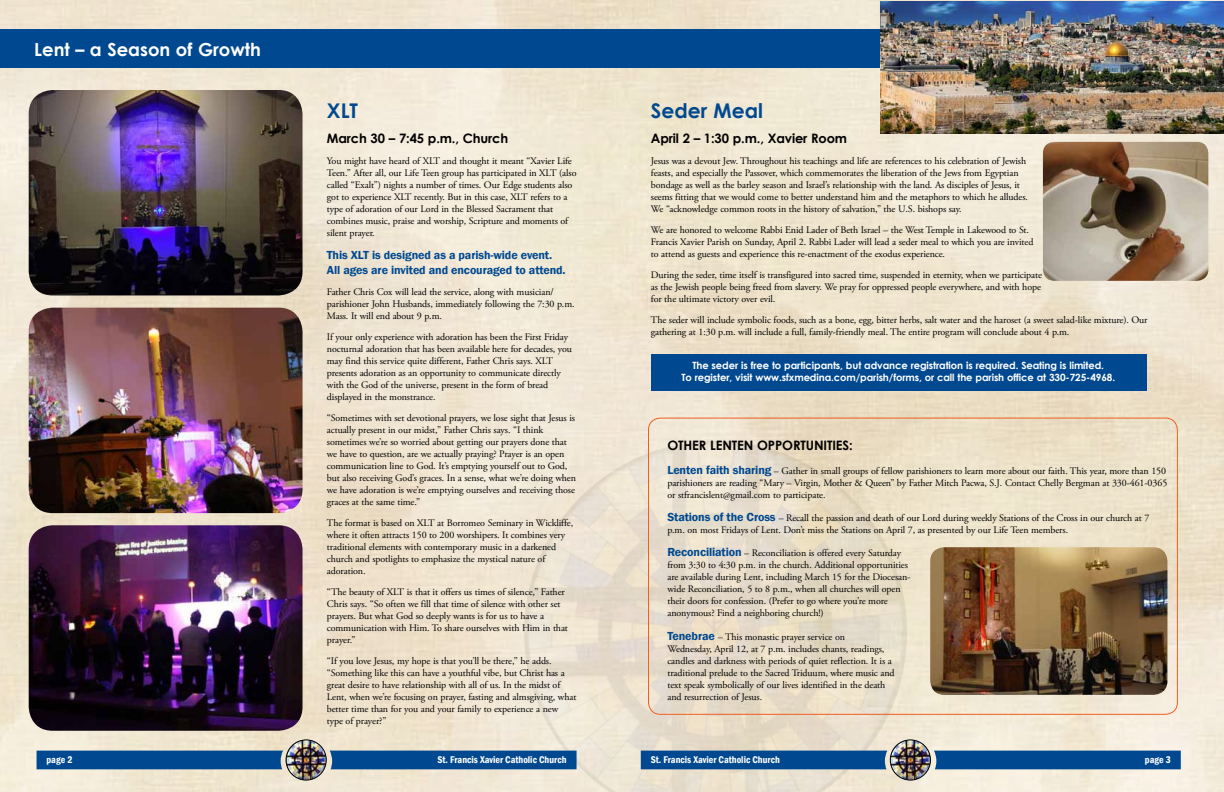
<style>
.page{position:relative;width:1224px;height:792px;background:#fff}
.page>*{position:absolute;margin:0;border:0;box-sizing:border-box;transform-origin:0 0}
.t1{font:700 20.3px "Century Gothic";color:#004990}
.t2{font:700 18px "Century Gothic";color:#fff}
.t3{font:700 13px "Century Gothic";letter-spacing:-.01em;color:#000}
.t4{font:600 12px/14.4px "Franklin Gothic";letter-spacing:-.01em;color:#004990}
.t5{font:10px/12px "Adobe Garamond Pro";letter-spacing:-.01em;color:#000}
.t6{font:700 10px/12px "Century Gothic";letter-spacing:-.01em;color:#fff;text-align:center}
.t7{font:600 condensed 10px "Franklin Gothic";color:#fff}
.s1{font-family:"Franklin Gothic";font-weight:600;font-size:12px;color:#004990}
</style>
<div class="page">
<img style="left:0;top:0;width:1224px;height:792px">
<svg style="left:521px;top:438px;width:389px;height:354px;background:#e8decb"></svg>
<div style="left:0;top:30px;width:1224px;height:38px;background:#004990"></div>
<div style="left:37px;top:751px;width:246px;height:18px;background:#004990"></div>
<div style="left:330px;top:751px;width:247px;height:18px;background:#004990"></div>
<img style="left:286px;top:740px;width:40px;height:40px;border-radius:20px">
<div style="left:286px;top:740px;width:40px;height:40px;border:1px solid #000;border-radius:50%"></div>
<div style="left:641px;top:751px;width:246px;height:18px;background:#004990"></div>
<div style="left:934px;top:751px;width:247px;height:18px;background:#004990"></div>
<img style="left:890px;top:740px;width:40px;height:40px;border-radius:20px">
<div style="left:890px;top:740px;width:41px;height:40px;border:1px solid #000;border-radius:50%"></div>
<div style="left:648px;top:418px;width:530px;height:297px;border:1px solid #f05e22;border-radius:12px"></div>
<img style="left:29px;top:90px;width:274px;height:205px">
<img style="left:881px;top:1px;width:343px;height:132px">
<img style="left:1043px;top:142px;width:165px;height:139px">
<img style="left:29px;top:525px;width:274px;height:206px">
<img style="left:29px;top:308px;width:274px;height:205px">
<img style="left:930px;top:547px;width:237px;height:148px">
<div style="left:651px;top:354px;width:495px;height:37px;background:#004990"></div>
<h2 class="t2" style="left:34px;top:38px;width:228px">Lent – a Season of Growth</h2>
<h1 class="t1" style="left:327px;top:98px;width:33px">XLT</h1>
<h3 class="t3" style="left:327px;top:130px;width:183px">March 30 – 7:45 p.m., Church</h3>
<p class="t5" style="left:327px;top:155px;width:251px">You might have heard of XLT and thought it meant “Xavier Life Teen.” After all, our Life Teen group has participated in XLT (also called “Exalt”) nights a number of times. Our Edge students also got to experience XLT recently. But in this case, XLT refers to a type of adoration of our Lord in the Blessed Sacrament that combines music, praise and worship, Scripture and moments of silent prayer.</p>
<p class="t4" style="left:327px;top:248px;width:240px">This XLT is designed as a parish-wide event.<br>All ages are invited and encouraged to attend.</p>
<p class="t5" style="left:327px;top:286px;width:249px">Father Chris Cox will lead the service, along with musician/ parishioner John Husbands, immediately following the 7:30 p.m.<br>Mass. It will end about 9 p.m.</p>
<p class="t5" style="left:327px;top:331px;width:247px">If your only experience with adoration has been the First Friday nocturnal adoration that has been available here for decades, you may find this service quite different, Father Chris says. XLT presents adoration as an opportunity to communicate directly with the God of the universe, present in the form of bread displayed in the monstrance.</p>
<p class="t5" style="left:327px;top:412px;width:251px">“Sometimes with set devotional prayers, we lose sight that Jesus is actually present in our midst,” Father Chris says. “I think sometimes we’re so worried about getting our prayers done that we have to question, are we actually praying? Prayer is an open communication line to God. It’s emptying yourself out to God, but also receiving God’s graces. In a sense, what we’re doing when we have adoration is we’re emptying ourselves and receiving those graces at the same time.”</p>
<p class="t5" style="left:327px;top:517px;width:248px">The format is based on XLT at Borromeo Seminary in Wickliffe, where it often attracts 150 to 200 worshipers. It combines very traditional elements with contemporary music in a darkened church and spotlights to emphasize the mystical nature of adoration.</p>
<p class="t5" style="left:327px;top:586px;width:243px">“The beauty of XLT is that it offers us times of silence,” Father Chris says. “So often we fill that time of silence with other set prayers. But what God so deeply wants is for us to have a communication with Him. To share ourselves with Him in that prayer.”</p>
<p class="t5" style="left:327px;top:655px;width:251px">“If you love Jesus, my hope is that you’ll be there,” he adds. “Something like this can have a youthful vibe, but Christ has a great desire to have relationship with all of us. In the midst of Lent, when we’re focusing on prayer, fasting and almsgiving, what better time than for you and your family to experience a new type of prayer?”</p>
<h1 class="t1" style="left:651px;top:98px;width:114px">Seder Meal</h1>
<h3 class="t3" style="left:651px;top:130px;width:198px">April 2 – 1:30 p.m., Xavier Room</h3>
<p class="t5" style="left:651px;top:155px;width:379px">Jesus was a devout Jew. Throughout his teachings and life are references to his celebration of Jewish feasts, and especially the Passover, which commemorates the liberation of the Jews from Egyptian bondage as well as the barley season and Israel’s relationship with the land. As disciples of Jesus, it seems fitting that we would come to better understand him and the metaphors to which he alludes.<br>We “acknowledge common roots in the history of salvation,” the U.S. bishops say.</p>
<p class="t5" style="left:651px;top:224px;width:384px">We are honored to welcome Rabbi Enid Lader of Beth Israel – the West Temple in Lakewood to St.<br>Francis Xavier Parish on Sunday, April 2. Rabbi Lader will lead a seder meal to which you are invited to attend as guests and experience this re-enactment of the exodus experience.</p>
<p class="t5" style="left:651px;top:269px;width:393px;text-align:justify">During the seder, time itself is transfigured into sacred time, suspended in eternity, when we participate as the Jewish people being freed from slavery. We pray for oppressed people everywhere, and with hope for the ultimate victory over evil.</p>
<p class="t5" style="left:651px;top:314px;width:498px">The seder will include symbolic foods, such as a bone, egg, bitter herbs, salt water and the haroset (a sweet salad-like mixture). Our gathering at 1:30 p.m. will include a full, family-friendly meal. The entire program will conclude about 4 p.m.</p>
<p class="t6" style="left:681px;top:359px;width:435px">The seder is free to participants, but advance registration is required. Seating is limited.<br>To register, visit www.sfxmedina.com/parish/forms, or call the parish office at 330-725-4968.</p>
<h3 class="t3" style="left:667px;top:437px;width:9px">Oth</h3>
<h3 class="t3" style="left:692px;top:437px;width:162px">er Lenten opportun ities:</h3>
<p class="t5" style="left:667px;top:465px;width:501px"><span class="s1">Lenten faith sharing</span> – Gather in small groups of fellow parishioners to learn more about our faith. This year, more than 150 parishioners are reading “Mary – Virgin, Mother &amp; Queen” by Father Mitch Pacwa, S.J. Contact Chelly Bergman at 330-461-0365 or stfrancislent@gmail.com to participate.</p>
<p class="t5" style="left:667px;top:512px;width:484px"><span class="s1">Stations of the Cross</span> – Recall the passion and death of our Lord during weekly Stations of the Cross in our church at 7 p.m. on most Fridays of Lent. Don’t miss the Stations on April 7, as presented by our Life Teen members.</p>
<p class="t5" style="left:667px;top:548px;width:245px"><span class="s1">Reconciliation</span> – Reconciliation is offered every Saturday from 3:30 to 4:30 p.m. in the church. Additional opportunities are available during Lent, including March 15 for the Diocesan&shy;wide Reconciliation, 5 to 8 p.m., when all churches will open their doors for confession. (Prefer to go where you’re more anonymous? Find a neighboring church!)</p>
<p class="t5" style="left:667px;top:631px;width:229px"><span class="s1">Tenebrae</span> – This monastic prayer service on<br>Wednesday, April 12, at 7 p.m. includes chants, readings, candles and darkness with periods of quiet reflection. It is a traditional prelude to the Sacred Triduum, where music and text speak symbolically of our lives identified in the death and resurrection of Jesus.</p>
<p class="t7" style="left:47px;top:753px;width:27px">page 2</p>
<p class="t7" style="left:437px;top:753px;width:131px">St. Francis Xavier Catholic Church</p>
<p class="t7" style="left:651px;top:753px;width:131px">St. Francis Xavier Catholic Church</p>
<p class="t7" style="left:1145px;top:753px;width:27px">page 3</p>
</div>
